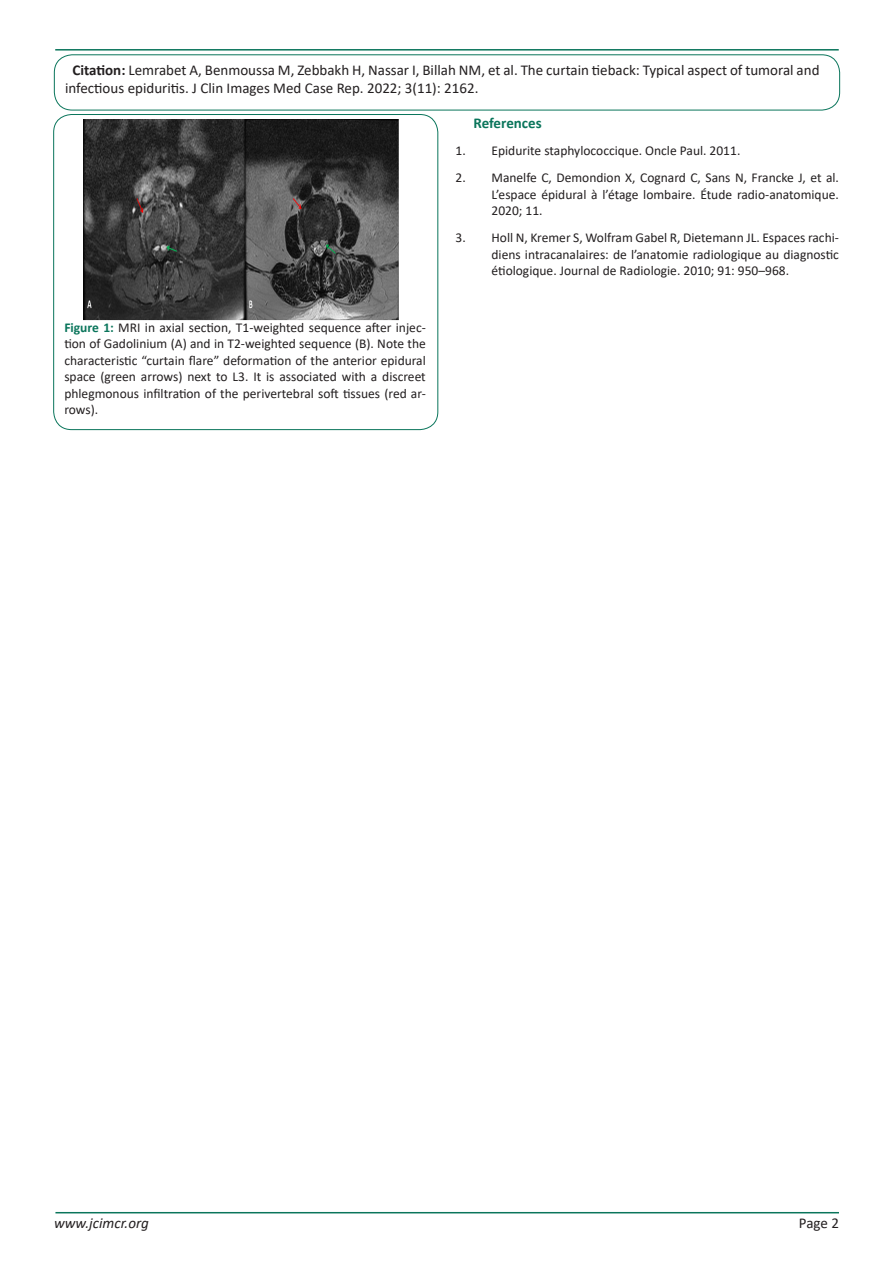
<style>
.page{position:relative;width:893px;height:1263px;background:#fff}
.page>*{position:absolute;margin:0;border:0;box-sizing:border-box;transform-origin:0 0}
.t1{font:15px/18px "Calibri";color:#231f20}
.t2{font:italic 15px "Calibri";color:#231f20}
.t3{font:700 15px "Calibri";color:#0a755b}
.t4{font:13.5px/16.5px "Calibri";color:#231f20;text-align:justify}
.s1{font-weight:700}
.s2{font-weight:700;color:#0a755b}
</style>
<div class="page">
<hr style="left:55px;top:1212px;width:784px;height:1px;background:#0a755b">
<hr style="left:55px;top:49px;width:784px;height:2px;background:#0a755b">
<div style="left:54px;top:55px;width:786px;height:55px;border:1px solid #0a755b;border-radius:18px"></div>
<div style="left:53px;top:114px;width:385px;height:316px;border:1px solid #0a755b;border-radius:18px"></div>
<img style="left:83px;top:119px;width:315px;height:201px">
<p class="t1" style="left:65px;top:61px;width:756px;text-indent:8px"><span class="s1">Citation:</span> Lemrabet A, Benmoussa M, Zebbakh H, Nassar I, Billah NM, et al. The curtain tieback: Typical aspect of tumoral and infectious epiduritis. J Clin Images Med Case Rep. 2022; 3(11): 2162.</p>
<p class="t4" style="left:64px;top:319px;width:363px"><span class="s2">Figure 1:</span> MRI in axial section, T1-weighted sequence after injec&shy;tion of Gadolinium (A) and in T2-weighted sequence (B). Note the characteristic “curtain flare” deformation of the anterior epidural space (green arrows) next to L3. It is associated with a discreet phlegmonous infiltration of the perivertebral soft tissues (red ar&shy;rows).</p>
<p class="t3" style="left:473px;top:112px;width:70px">References</p>
<p class="t4" style="left:455px;top:142px;width:286px">1. Epidurite staphylococcique. Oncle Paul. 2011.</p>
<p class="t4" style="left:491px;top:169px;width:349px;text-indent:-36px">2. Manelfe C, Demondion X, Cognard C, Sans N, Francke J, et al.<br>L’espace épidural à l’étage lombaire. Étude radio-anatomique.<br>2020; 11.</p>
<p class="t4" style="left:491px;top:229px;width:349px;text-indent:-36px">3. Holl N, Kremer S, Wolfram Gabel R, Dietemann JL. Espaces rachi&shy;diens intracanalaires: de l’anatomie radiologique au diagnostic étiologique. Journal de Radiologie. 2010; 91: 950–968.</p>
<p class="t2" style="left:54px;top:1212px;width:96px">www.jcimcr.org</p>
<p class="t1" style="left:799px;top:1213px;width:42px">Page 2</p>
</div>
